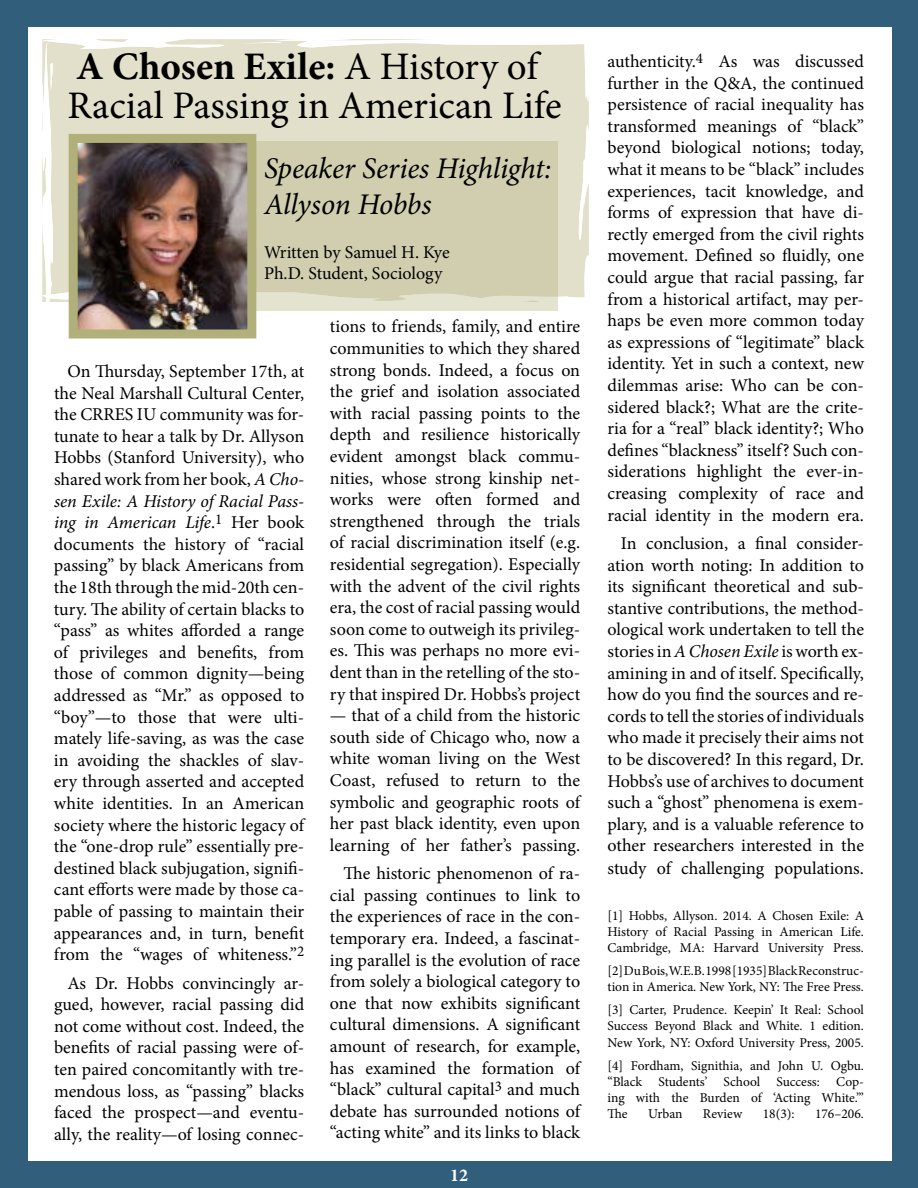
<style>
.page{position:relative;width:918px;height:1188px;background:#315f7b}
.page>*{position:absolute;margin:0;border:0;box-sizing:border-box;transform-origin:0 0}
.t1{font:39px/39px "Minion Pro";color:#000}
.t2{font:italic 30px/36px "Minion Pro";letter-spacing:-.01em;color:#000}
.t3{font:18px/21.6px "Minion Pro";color:#000;text-align:justify}
.t4{font:700 18px "Minion Pro";color:#fff}
.t5{font:13.5px/16.2px "Minion Pro";color:#000;text-align:justify}
.s1{font-weight:700}
.s2{font-style:italic}
</style>
<div class="page">
<div style="left:28px;top:27px;width:864px;height:1134px;background:#fff"></div>
<svg style="left:42px;top:39px;width:547px;height:265px"></svg>
<div style="left:67px;top:51px;width:505px;height:83px;background:#e2dfca"></div>
<img style="left:79px;top:144px;width:167px;height:184px">
<div style="left:69px;top:134px;width:187px;height:204px;border:9px solid #b1b07a"></div>
<svg style="left:256px;top:142px;width:302px;height:169px;background:#d1cfb0"></svg>
<h1 class="t1" style="left:67px;top:48px;width:496px"><span class="s1">A Chosen Exile:</span> A History of<br>Racial Passing in American Life</h1>
<h2 class="t2" style="left:264px;top:151px;width:289px">Speaker Series Highlight:<br>Allyson Hobbs</h2>
<p class="t3" style="left:264px;top:241px;width:187px">Written by Samuel H. Kye<br>Ph.D. Student, Sociology</p>
<p class="t3" style="left:54px;top:361px;width:252px;text-indent:14px">On Thursday, September 17th, at the Neal Marshall Cultural Center, the CRRES IU community was for&shy;tunate to hear a talk by Dr. Allyson Hobbs (Stanford University), who shared work from her book, <span class="s2">A Cho&shy;sen Exile: A History of Racial Pass&shy;ing in American Life</span>.<sup>1</sup> Her book documents the history of “racial passing” by black Americans from the 18th through the mid-20th cen&shy;tury. The ability of certain blacks to “pass” as whites afforded a range of privileges and benefits, from those of common dignity—being addressed as “Mr.” as opposed to “boy”—to those that were ulti&shy;mately life-saving, as was the case in avoiding the shackles of slav&shy;ery through asserted and accepted white identities. In an American society where the historic legacy of the “one-drop rule” essentially pre&shy;destined black subjugation, signifi&shy;cant efforts were made by those ca&shy;pable of passing to maintain their appearances and, in turn, benefit from the “wages of whiteness.”<sup>2</sup></p>
<p class="t3" style="left:54px;top:972px;width:252px;text-indent:14px">As Dr. Hobbs convincingly ar&shy;gued, however, racial passing did not come without cost. Indeed, the benefits of racial passing were of&shy;ten paired concomitantly with tre&shy;mendous loss, as “passing” blacks faced the prospect—and eventu&shy;ally, the reality—of losing connec-</p>
<p class="t3" style="left:330px;top:316px;width:252px">tions to friends, family, and entire communities to which they shared strong bonds. Indeed, a focus on the grief and isolation associated with racial passing points to the depth and resilience historically evident amongst black commu&shy;nities, whose strong kinship net&shy;works were often formed and strengthened through the trials of racial discrimination itself (e.g. residential segregation). Especially with the advent of the civil rights era, the cost of racial passing would soon come to outweigh its privileg&shy;es. This was perhaps no more evi&shy;dent than in the retelling of the sto&shy;ry that inspired Dr. Hobbs’s project</p>
<p class="t3" style="left:330px;top:705px;width:252px">— that of a child from the historic south side of Chicago who, now a white woman living on the West Coast, refused to return to the symbolic and geographic roots of her past black identity, even upon learning of her father’s passing.</p>
<p class="t3" style="left:330px;top:863px;width:252px;text-indent:14px">The historic phenomenon of ra&shy;cial passing continues to link to the experiences of race in the con&shy;temporary era. Indeed, a fascinat&shy;ing parallel is the evolution of race from solely a biological category to one that now exhibits significant cultural dimensions. A significant amount of research, for example, has examined the formation of “black” cultural capital<sup>3</sup> and much debate has surrounded notions of “acting white” and its links to black</p>
<p class="t4" style="left:450px;top:1163px;width:19px">12</p>
<p class="t3" style="left:607px;top:51px;width:258px">authenticity.<sup>4</sup> As was discussed further in the Q&amp;A, the continued persistence of racial inequality has transformed meanings of “black” beyond biological notions; today, what it means to be “black” includes experiences, tacit knowledge, and forms of expression that have di&shy;rectly emerged from the civil rights movement. Defined so fluidly, one could argue that racial passing, far from a historical artifact, may per&shy;haps be even more common today as expressions of “legitimate” black identity. Yet in such a context, new dilemmas arise: Who can be con&shy;sidered black?; What are the crite&shy;ria for a “real” black identity?; Who defines “blackness” itself? Such con&shy;siderations highlight the ever-in&shy;creasing complexity of race and racial identity in the modern era.</p>
<p class="t3" style="left:607px;top:533px;width:258px;text-indent:14px">In conclusion, a final consider&shy;ation worth noting: In addition to its significant theoretical and sub&shy;stantive contributions, the method&shy;ological work undertaken to tell the stories in <span class="s2">A Chosen Exile</span> is worth ex&shy;amining in and of itself. Specifically, how do you find the sources and re&shy;cords to tell the stories of individuals who made it precisely their aims not to be discovered? In this regard, Dr.<br>Hobbs’s use of archives to document such a “ghost” phenomena is exem&shy;plary, and is a valuable reference to other researchers interested in the study of challenging populations.</p>
<p class="t5" style="left:608px;top:907px;width:258px">[1] Hobbs, Allyson. 2014. A Chosen Exile: A History of Racial Passing in American Life.<br>Cambridge, MA: Harvard University Press.</p>
<p class="t5" style="left:608px;top:963px;width:258px">[2] Du Bois, W.E.B. 1998 [1935] Black Reconstruc&shy;tion in America. New York, NY: The Free Press.</p>
<p class="t5" style="left:608px;top:1002px;width:258px">[3] Carter, Prudence. Keepin’ It Real: School Success Beyond Black and White. 1 edition.<br>New York, NY: Oxford University Press, 2005.</p>
<p class="t5" style="left:608px;top:1057px;width:258px">[4] Fordham, Signithia, and John U. Ogbu. “Black Students’ School Success: Cop&shy;ing with the Burden of ‘Acting White.’” The</p>
<p class="t5" style="left:648px;top:1106px;width:36px">Urban</p>
<p class="t5" style="left:703px;top:1106px;width:41px">Review</p>
<p class="t5" style="left:763px;top:1106px;width:33px">18(3):</p>
<p class="t5" style="left:815px;top:1106px;width:50px">176–206.</p>
</div>
